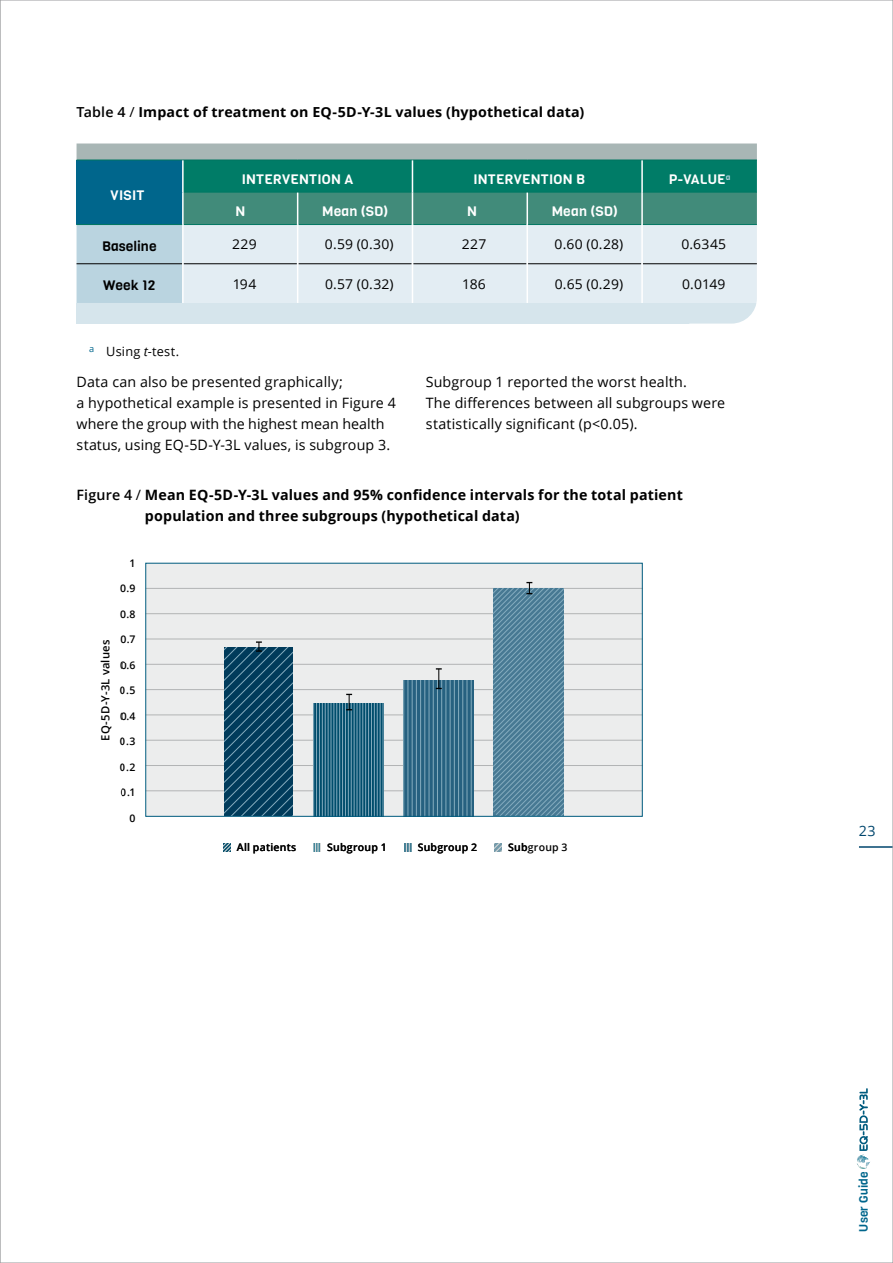
<style>
.page{position:relative;width:893px;height:1263px;background:#fff}
.page>*{position:absolute;margin:0;border:0;box-sizing:border-box;transform-origin:0 0}
.t1{font:14.25px/21px "Open Sans";letter-spacing:.01em;color:#000}
.t2{font:700 14.25px/21px "Open Sans";letter-spacing:.01em;color:#000}
.t3{font:14.25px "Open Sans";color:#00466d}
.t4{font:700 13.8px "Open Sans";letter-spacing:.01em;color:#000}
.t5{font:13.5px "Open Sans";letter-spacing:.01em;color:#000}
.t6{font:13.5px "Viga";letter-spacing:.015em;color:#fff}
.t7{font:13.5px "Viga";color:#000}
.Voetnoot{font:12.75px "Open Sans";letter-spacing:.01em;color:#000}
.t8{font:12px "Viga";letter-spacing:.01em;color:#00668c}
.t9{font:600 11.25px "Open Sans";letter-spacing:.02em;color:#000}
.t10{font:600 10.5px "Open Sans";letter-spacing:.025em;color:#000}
.s1{font-weight:600}
.s2{font-weight:400}
.s3{font-style:italic}
</style>
<div class="page">
<svg style="left:147px;top:565px;width:494px;height:250px;background:#c8d4d9"></svg>
<div style="left:145px;top:563px;width:498px;height:254px;border:1px solid #005c7f"></div>
<svg style="left:223px;top:843px;width:8px;height:9px"></svg>
<div style="left:313px;top:843px;width:8px;height:9px;background:#98b7bf"></div>
<svg style="left:314px;top:843px;width:7px;height:9px"></svg>
<div style="left:404px;top:843px;width:8px;height:9px;background:#458095"></div>
<svg style="left:406px;top:843px;width:4px;height:9px"></svg>
<svg style="left:494px;top:843px;width:8px;height:8px"></svg>
<svg style="left:493px;top:582px;width:71px;height:234px;background:#5b89a0"></svg>
<svg style="left:436px;top:668px;width:6px;height:21px"></svg>
<svg style="left:346px;top:694px;width:6px;height:16px"></svg>
<svg style="left:224px;top:641px;width:69px;height:175px;background:#194f6c"></svg>
<svg style="left:77px;top:143px;width:680px;height:181px;background:#90bdbd"></svg>
<hr style="left:859px;top:846px;width:34px;height:2px;background:#00466d">
<svg style="left:857px;top:1088px;width:13px;height:81px"></svg>
<p class="t4" style="left:77px;top:103px;width:509px"><span class="s1">Table 4</span> <span class="s2">/</span> Impact of treatment on EQ-5D-Y-3L values (hypothetical data)</p>
<p class="t6" style="left:111px;top:186px;width:35px">VISIT</p>
<p class="t6" style="left:242px;top:170px;width:113px">INTERVENTION A</p>
<p class="t6" style="left:473px;top:170px;width:113px">INTERVENTION B</p>
<p class="t6" style="left:669px;top:170px;width:63px">P-VALUE<sup>a</sup></p>
<p class="t6" style="left:235px;top:203px;width:11px">N</p>
<p class="t6" style="left:322px;top:203px;width:67px">Mean (SD)</p>
<p class="t6" style="left:467px;top:203px;width:11px">N</p>
<p class="t6" style="left:552px;top:203px;width:67px">Mean (SD)</p>
<p class="t7" style="left:102px;top:237px;width:56px">Baseline</p>
<p class="t5" style="left:232px;top:235px;width:26px">229</p>
<p class="t5" style="left:325px;top:235px;width:70px">0.59 (0.30)</p>
<p class="t5" style="left:462px;top:235px;width:26px">227</p>
<p class="t5" style="left:555px;top:235px;width:70px">0.60 (0.28)</p>
<p class="t5" style="left:681px;top:235px;width:46px">0.6345</p>
<p class="t7" style="left:103px;top:276px;width:53px">Week 12</p>
<p class="t5" style="left:233px;top:274px;width:25px">194</p>
<p class="t5" style="left:325px;top:274px;width:70px">0.57 (0.32)</p>
<p class="t5" style="left:462px;top:274px;width:25px">186</p>
<p class="t5" style="left:555px;top:274px;width:70px">0.65 (0.29)</p>
<p class="t5" style="left:682px;top:274px;width:45px">0.0149</p>
<p class="Voetnoot" style="left:89px;top:342px;width:91px"><sup>a</sup> Using <span class="s3">t</span>-test.</p>
<p class="t1" style="left:77px;top:371px;width:321px">Data can also be presented graphically;<br>a hypothetical example is presented in Figure 4 where the group with the highest mean health status, using EQ-5D-Y-3L values, is subgroup 3.</p>
<p class="t1" style="left:426px;top:371px;width:301px">Subgroup 1 reported the worst health.<br>The differences between all subgroups were statistically significant (p&lt;0.05).</p>
<p class="t2" style="left:145px;top:484px;width:539px;text-indent:-68px"><span class="s1">Figure 4</span> <span class="s2">/</span> Mean EQ-5D-Y-3L values and 95% confidence intervals for the total patient population and three subgroups (hypothetical data)</p>
<p class="t9" style="left:98px;top:741px;width:103px;rotate:-90deg">EQ-5D-Y-3L values</p>
<p class="t10" style="left:130px;top:556px;width:7px">1</p>
<p class="t10" style="left:120px;top:581px;width:17px">0.9</p>
<p class="t10" style="left:120px;top:607px;width:17px">0.8</p>
<p class="t10" style="left:120px;top:632px;width:17px">0.7</p>
<p class="t10" style="left:120px;top:658px;width:17px">0.6</p>
<p class="t10" style="left:120px;top:683px;width:17px">0.5</p>
<p class="t10" style="left:120px;top:709px;width:17px">0.4</p>
<p class="t10" style="left:120px;top:734px;width:17px">0.3</p>
<p class="t10" style="left:120px;top:760px;width:17px">0.2</p>
<p class="t10" style="left:121px;top:785px;width:16px">0.1</p>
<p class="t10" style="left:130px;top:811px;width:7px">0</p>
<p class="t10" style="left:237px;top:840px;width:61px">All patients</p>
<p class="t10" style="left:327px;top:840px;width:61px">Subgroup 1</p>
<p class="t10" style="left:418px;top:840px;width:61px">Subgroup 2</p>
<p class="t10" style="left:508px;top:840px;width:61px">Subgroup 3</p>
<p class="t3" style="left:859px;top:821px;width:18px">23</p>
<p class="t8" style="left:855px;top:1231px;width:61px;rotate:-90deg">User Guide</p>
</div>
